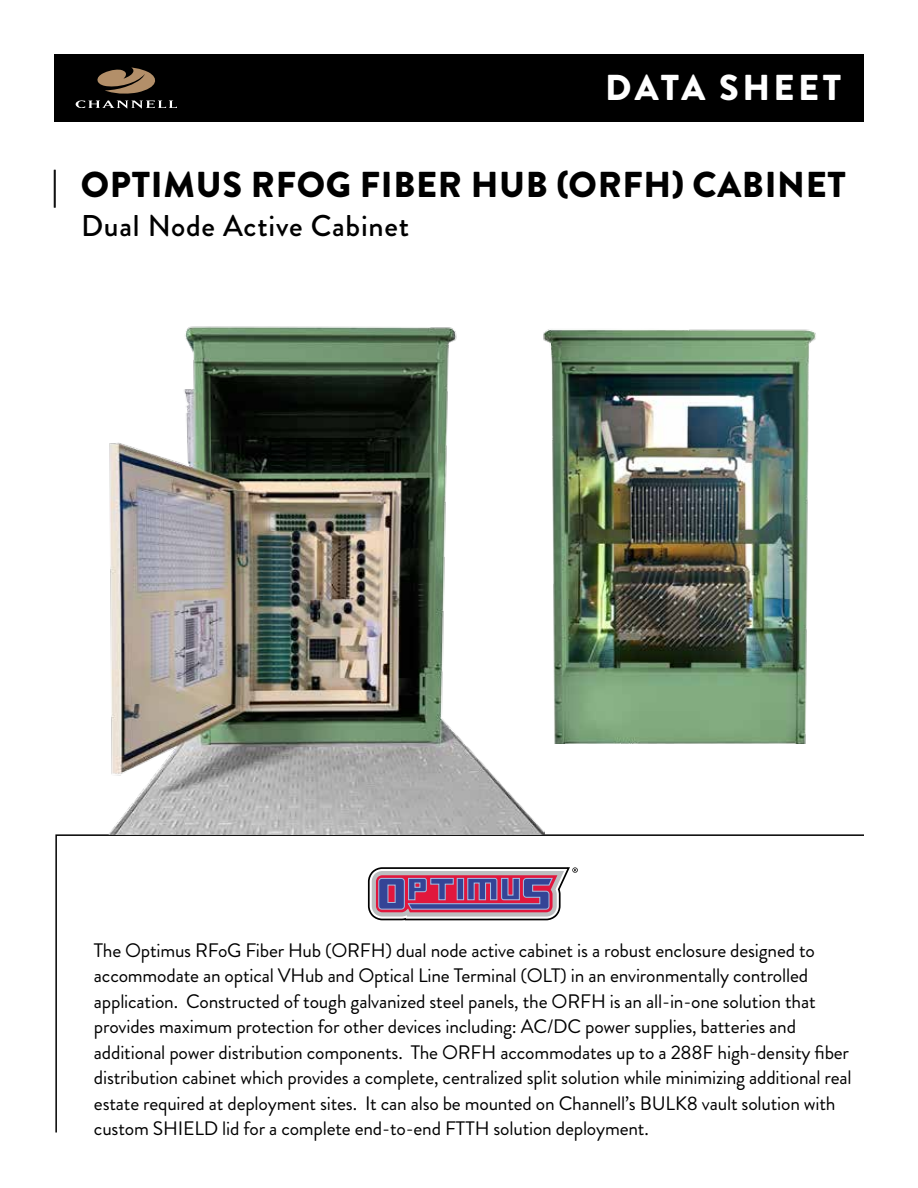
<style>
.page{position:relative;width:918px;height:1188px;background:#fff}
.page>*{position:absolute;margin:0;border:0;box-sizing:border-box;transform-origin:0 0}
.t1{font:900 36px "Brandon Grotesque";letter-spacing:.02em;color:#000}
.t2{font:900 36px "Brandon Grotesque";letter-spacing:.095em;color:#fff}
.t3{font:500 30px "Brandon Grotesque";letter-spacing:.025em;color:#000}
.t4{font:19.5px/25.5px "Brandon Grotesque";letter-spacing:-.01em;color:#000}
</style>
<div class="page">
<div style="left:54px;top:54px;width:810px;height:68px;background:#000"></div>
<svg style="left:75px;top:67px;width:102px;height:42px"></svg>
<svg style="left:55px;top:834px;width:809px;height:299px"></svg>
<svg style="left:367px;top:866px;width:211px;height:56px"></svg>
<img style="left:109px;top:326px;width:435px;height:508px">
<img style="left:510px;top:326px;width:306px;height:417px">
<h1 class="t2" style="left:605px;top:62px;width:237px">DATA SHEET</h1>
<h1 class="t1" style="left:52px;top:159px;width:796px">| OPTIMUS RFOG FIBER HUB (ORFH) CABINET</h1>
<h2 class="t3" style="left:81px;top:205px;width:330px">Dual Node Active Cabinet</h2>
<p class="t4" style="left:94px;top:938px;width:759px">The Optimus RFoG Fiber Hub (ORFH) dual node active cabinet is a robust enclosure designed to accommodate an optical VHub and Optical Line Terminal (OLT) in an environmentally controlled application. Constructed of tough galvanized steel panels, the ORFH is an all-in-one solution that provides maximum protection for other devices including: AC/DC power supplies, batteries and additional power distribution components. The ORFH accommodates up to a 288F high-density fiber distribution cabinet which provides a complete, centralized split solution while minimizing additional real estate required at deployment sites. It can also be mounted on Channell’s BULK8 vault solution with custom SHIELD lid for a complete end-to-end FTTH solution deployment.</p>
</div>
